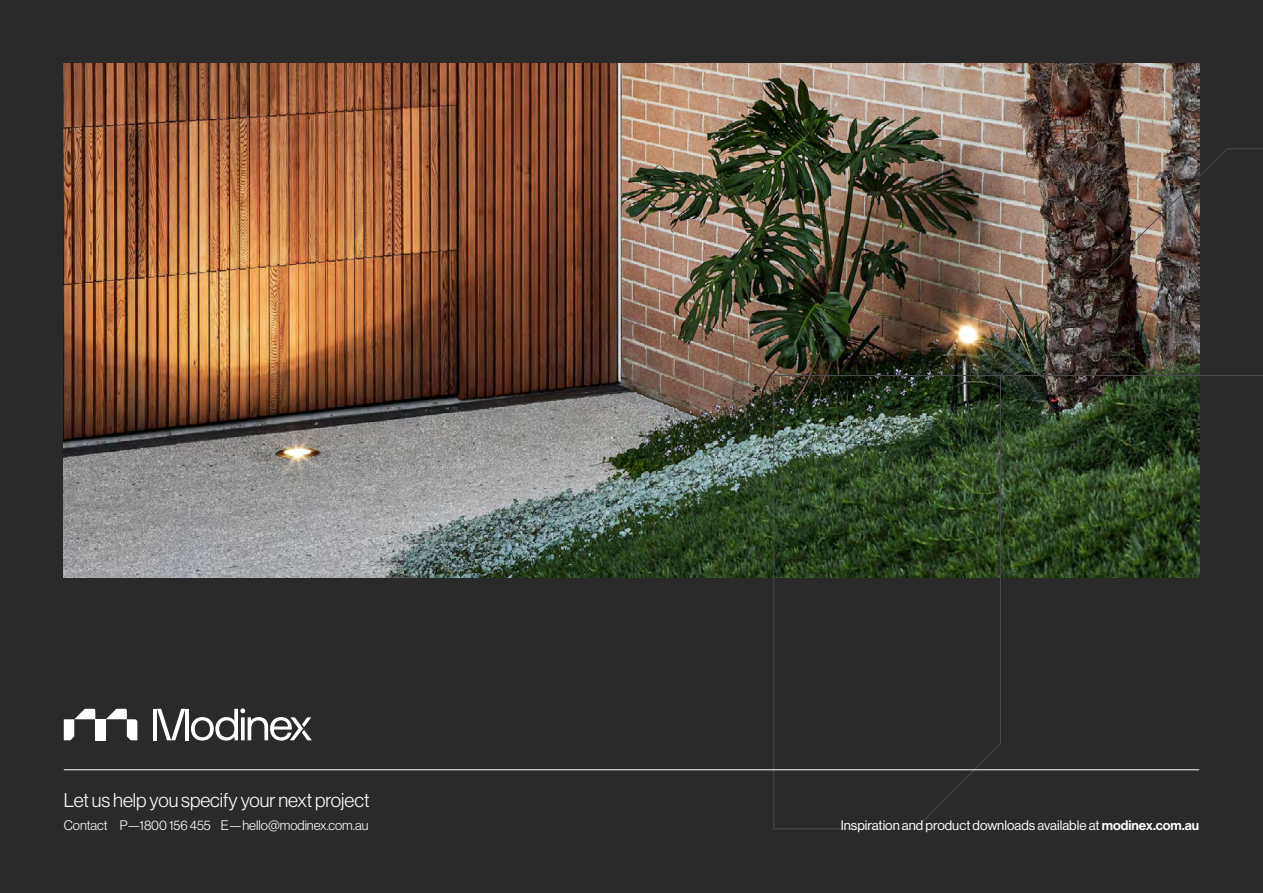
<style>
.page{position:relative;width:1263px;height:893px;background:#2a2a2a}
.page>*{position:absolute;margin:0;border:0;box-sizing:border-box;transform-origin:0 0}
.t1{font:19.5px "N Haas Grotesk DS Pro 45 Lt";color:#fff}
.t2{font:13.5px "N Haas Grotesk DS Pro 55 Rg";color:#fff}
.t3{font:13.5px "N Haas Grotesk DS Pro 45 Lt";color:#fff}
.s1{font-family:"N Haas Grotesk DS Pro 65 Md"}
</style>
<div class="page">
<img style="left:64px;top:64px;width:1135px;height:513px">
<img style="left:999px;top:148px;width:264px;height:228px">
<svg style="left:773px;top:375px;width:228px;height:455px"></svg>
<div style="left:95px;top:719px;width:11px;height:21px;background:#fff"></div>
<svg style="left:64px;top:709px;width:31px;height:31px"></svg>
<svg style="left:106px;top:709px;width:31px;height:31px"></svg>
<hr style="left:153px;top:709px;width:4px;height:31px;background:#fff">
<svg style="left:157px;top:709px;width:28px;height:31px"></svg>
<hr style="left:185px;top:709px;width:4px;height:31px;background:#fff">
<svg style="left:191px;top:708px;width:121px;height:33px"></svg>
<hr style="left:64px;top:769px;width:1135px;height:1px;background:#fff">
<h1 class="t1" style="left:64px;top:789px;width:307px">Let us help you specify your next project</h1>
<p class="t3" style="left:64px;top:817px;width:306px">Contact P—1800 156 455 E—hello@modinex.com.au</p>
<p class="t2" style="left:841px;top:817px;width:360px">Inspiration and product downloads available at <span class="s1">modinex.com.au</span></p>
</div>
